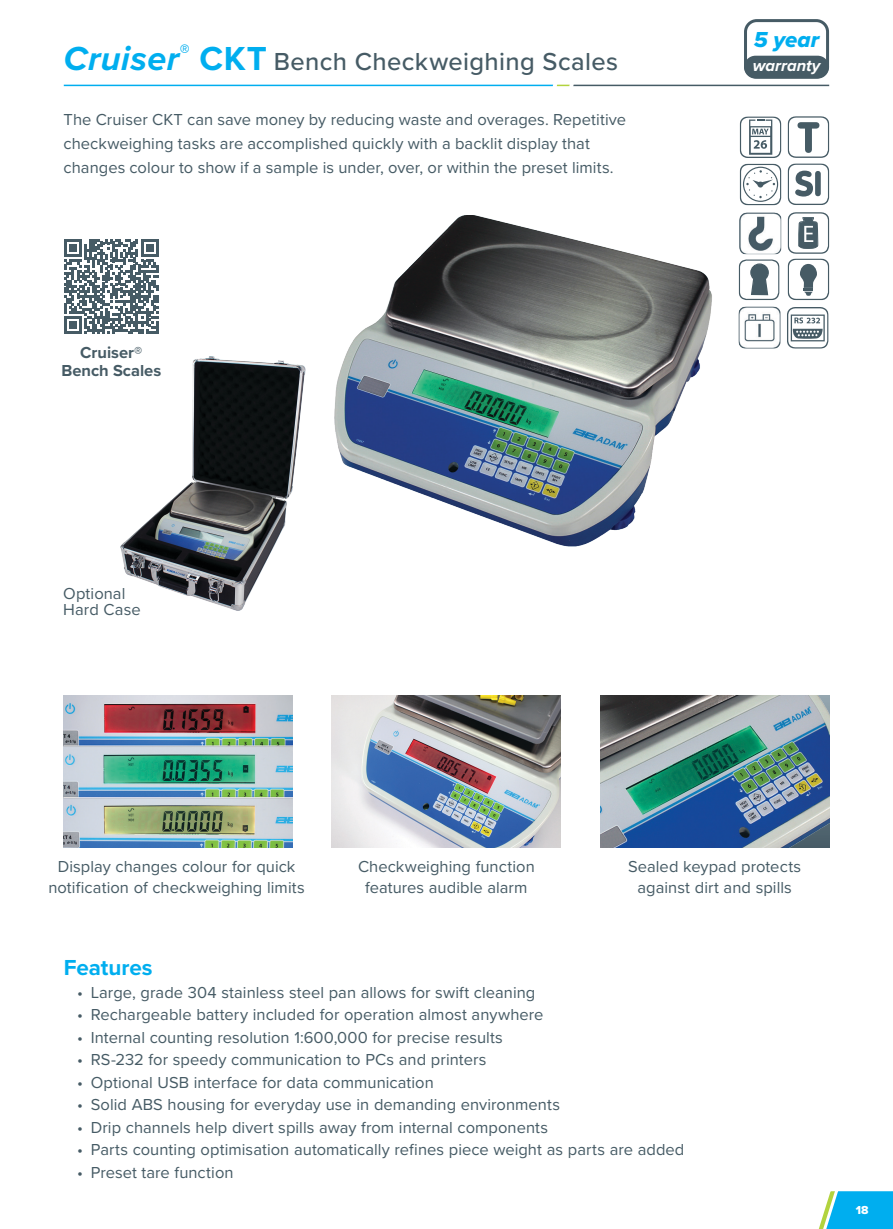
<style>
.page{position:relative;width:893px;height:1229px;background:#fff}
.page>*{position:absolute;margin:0;border:0;box-sizing:border-box;transform-origin:0 0}
.Product_Name{font:500 25.5px "Proxima Nova";letter-spacing:.015em;color:#465b65}
.Feature_Bullets{font:700 22.5px "Proxima Nova";letter-spacing:-.005em;color:#00aeef}
.Warranty{font:22.5px "Proxima Nova Extrabld It";color:#00aeef}
.Feature_Bullets-2{font:16.5px/21px "Proxima Nova";letter-spacing:.005em;color:#465b65;text-align:center}
.Category_-_Accessories{font:700 16.5px/18px "Proxima Nova";color:#465b65;text-align:center}
.Warranty-2{font:italic 700 16.5px "Proxima Nova";color:#fff}
.t1{font:12px "Proxima Nova Extrabld";color:#fff}
.s1{font-weight:700;font-style:italic;font-size:34.5px;color:#00aeef}
.s2{font-weight:700;font-size:34.5px;color:#00aeef}
</style>
<div class="page">
<hr style="left:573px;top:85px;width:256px;height:1px;background:#465b65">
<svg style="left:557px;top:85px;width:13px;height:1px"></svg>
<hr style="left:64px;top:85px;width:489px;height:1px;background:#00aeef">
<svg style="left:818px;top:1191px;width:75px;height:38px;background:#2dbbe6"></svg>
<img style="left:600px;top:695px;width:229px;height:153px">
<img style="left:332px;top:695px;width:229px;height:153px">
<img style="left:64px;top:695px;width:228px;height:153px">
<img style="left:334px;top:216px;width:378px;height:331px">
<svg style="left:64px;top:239px;width:95px;height:95px"></svg>
<img style="left:120px;top:356px;width:186px;height:255px">
<div style="left:744px;top:56px;width:85px;height:23px;background:#465b65;border-radius:11px"></div>
<div style="left:744px;top:19px;width:85px;height:60px;border:3px solid #465b65;border-radius:11px"></div>
<img style="left:739px;top:212px;width:42px;height:42px">
<svg style="left:739px;top:260px;width:41px;height:40px"></svg>
<svg style="left:740px;top:117px;width:41px;height:41px"></svg>
<img style="left:739px;top:307px;width:41px;height:41px">
<svg style="left:740px;top:164px;width:41px;height:41px"></svg>
<svg style="left:788px;top:212px;width:41px;height:88px"></svg>
<svg style="left:787px;top:307px;width:42px;height:42px"></svg>
<svg style="left:788px;top:164px;width:41px;height:41px"></svg>
<div style="left:815px;top:171px;width:6px;height:25px;background:#465b65;border-radius:3px"></div>
<svg style="left:788px;top:117px;width:41px;height:41px"></svg>
<p class="Product_Name" style="left:64px;top:42px;width:556px"><span class="s1">Cruiser</span><sup>®</sup> <span class="s2">CKT</span> Bench Checkweighing Scales</p>
<p class="Feature_Bullets-2" style="left:64px;top:107px;width:564px;line-height:24px;text-align:left">The Cruiser CKT can save money by reducing waste and overages. Repetitive checkweighing tasks are accomplished quickly with a backlit display that changes colour to show if a sample is under, over, or within the preset limits.</p>
<p class="Category_-_Accessories" style="left:61px;top:343px;width:101px">Cruiser®<br>Bench Scales</p>
<p class="Feature_Bullets-2" style="left:63px;top:584px;width:79px;line-height:16.5px;text-align:left">Optional<br>Hard Case</p>
<p class="Warranty" style="left:754px;top:23px;width:67px">5 year</p>
<p class="Warranty-2" style="left:753px;top:53px;width:69px">warranty</p>
<p class="Feature_Bullets-2" style="left:48px;top:855px;width:258px">Display changes colour for quick notification of checkweighing limits</p>
<p class="Feature_Bullets-2" style="left:358px;top:855px;width:178px">Checkweighing function features audible alarm</p>
<p class="Feature_Bullets-2" style="left:628px;top:855px;width:175px">Sealed keypad protects against dirt and spills</p>
<p class="Feature_Bullets" style="left:64px;top:951px;width:90px">Features</p>
<p class="Feature_Bullets-2" style="left:77px;top:981px;width:460px">• Large, grade 304 stainless steel pan allows for swift cleaning</p>
<p class="Feature_Bullets-2" style="left:77px;top:1004px;width:468px">• Rechargeable battery included for operation almost anywhere</p>
<p class="Feature_Bullets-2" style="left:77px;top:1026px;width:427px">• Internal counting resolution 1:600,000 for precise results</p>
<p class="Feature_Bullets-2" style="left:77px;top:1049px;width:411px">• RS-232 for speedy communication to PCs and printers</p>
<p class="Feature_Bullets-2" style="left:77px;top:1071px;width:358px">• Optional USB interface for data communication</p>
<p class="Feature_Bullets-2" style="left:77px;top:1094px;width:484px">• Solid ABS housing for everyday use in demanding environments</p>
<p class="Feature_Bullets-2" style="left:77px;top:1116px;width:472px">• Drip channels help divert spills away from internal components</p>
<p class="Feature_Bullets-2" style="left:77px;top:1139px;width:609px">• Parts counting optimisation automatically refines piece weight as parts are added</p>
<p class="Feature_Bullets-2" style="left:77px;top:1161px;width:158px">• Preset tare function</p>
<p class="t1" style="left:856px;top:1201px;width:14px">18</p>
</div>
